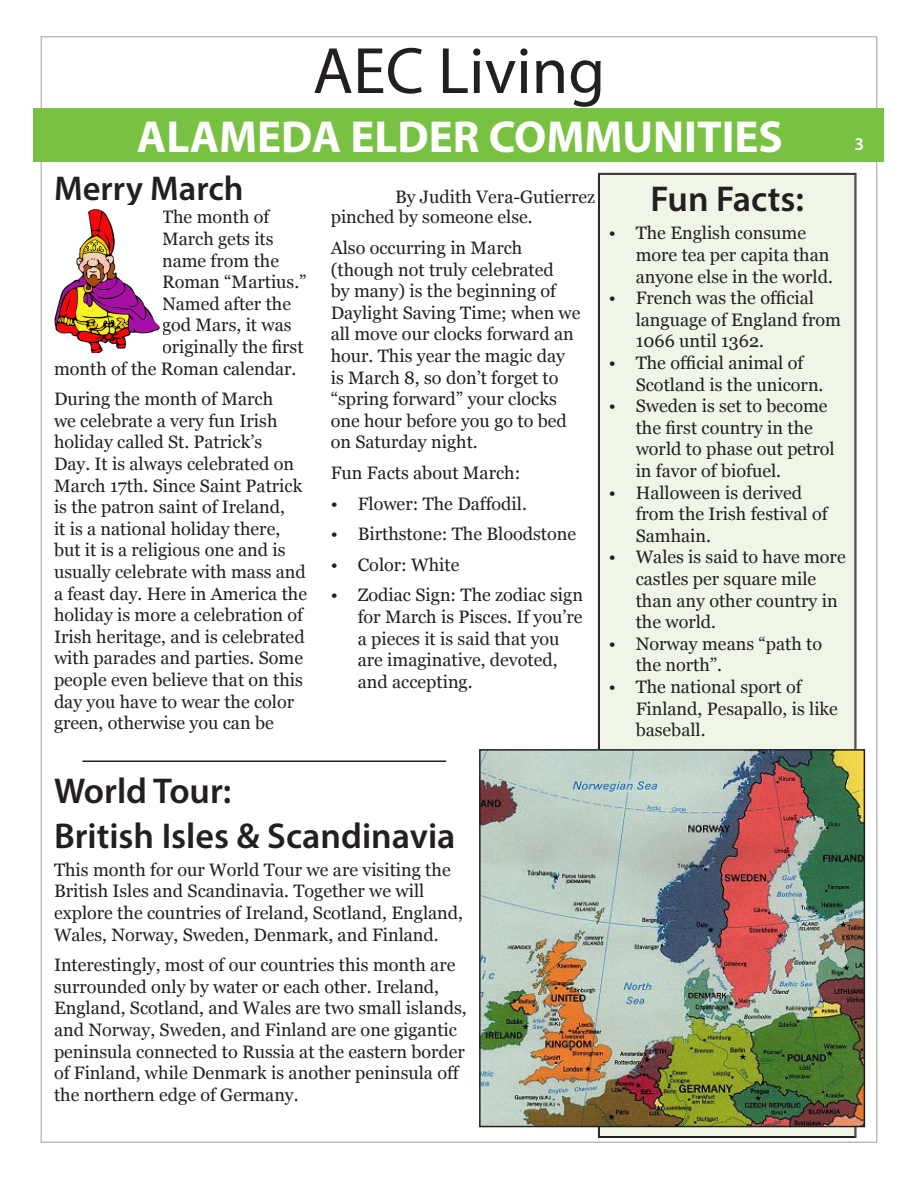
<style>
.page{position:relative;width:918px;height:1188px;background:#fff}
.page>*{position:absolute;margin:0;border:0;box-sizing:border-box;transform-origin:0 0}
.t1{font:66px "Myriad Pro";color:#231f20}
.t2{font:700 45px "Myriad Pro";color:#fff}
.t3{font:600 36px "Myriad Pro";color:#231f20}
.t4{font:600 34.5px "Myriad Pro";color:#231f20}
.t5{font:18px/21.6px "Georgia";color:#231f20}
.t6{font:600 18px "Myriad Pro";color:#fff}
</style>
<div class="page">
<div style="left:598px;top:173px;width:258px;height:965px;background:#eff6e8"></div>
<div style="left:34px;top:108px;width:850px;height:54px;background:#79c142"></div>
<img style="left:482px;top:752px;width:380px;height:372px">
<div style="left:479px;top:749px;width:386px;height:378px;border:2px solid #231f20"></div>
<hr style="left:82px;top:760px;width:364px;height:2px;background:#231f20">
<img style="left:54px;top:209px;width:106px;height:143px">
<p class="t1" style="left:313px;top:30px;width:294px">AEC Living</p>
<p class="t2" style="left:137px;top:107px;width:647px">ALAMEDA ELDER COMMUNITIES</p>
<p class="t4" style="left:54px;top:167px;width:191px">Merry March</p>
<p class="t5" style="left:162px;top:207px;width:109px">The month of</p>
<p class="t5" style="left:162px;top:228px;width:113px">March gets its</p>
<p class="t5" style="left:162px;top:250px;width:119px">name from the</p>
<p class="t5" style="left:162px;top:271px;width:146px">Roman “Martius.”</p>
<p class="t5" style="left:162px;top:293px;width:131px">Named after the</p>
<p class="t5" style="left:162px;top:315px;width:131px">god Mars, it was</p>
<p class="t5" style="left:162px;top:336px;width:143px">originally the first</p>
<p class="t5" style="left:54px;top:358px;width:244px">month of the Roman calendar.</p>
<p class="t5" style="left:54px;top:388px;width:255px">During the month of March<br>we celebrate a very fun Irish holiday called St. Patrick’s<br>Day. It is always celebrated on<br>March 17th. Since Saint Patrick is the patron saint of Ireland,<br>it is a national holiday there, but it is a religious one and is usually celebrate with mass and a feast day. Here in America the holiday is more a celebration of<br>Irish heritage, and is celebrated with parades and parties. Some people even believe that on this day you have to wear the color green, otherwise you can be</p>
<p class="t5" style="left:395px;top:187px;width:202px">By Judith Vera-Gutierrez</p>
<p class="t5" style="left:331px;top:207px;width:204px">pinched by someone else.</p>
<p class="t5" style="left:331px;top:237px;width:251px">Also occurring in March (though not truly celebrated<br>by many) is the beginning of<br>Daylight Saving Time; when we all move our clocks forward an hour. This year the magic day is March 8, so don’t forget to “spring forward” your clocks one hour before you go to bed on Saturday night.</p>
<p class="t5" style="left:331px;top:462px;width:191px">Fun Facts about March:</p>
<p class="t5" style="left:331px;top:493px;width:198px">• Flower: The Daffodil.</p>
<p class="t5" style="left:331px;top:523px;width:247px">• Birthstone: The Bloodstone</p>
<p class="t5" style="left:331px;top:554px;width:130px">• Color: White</p>
<p class="t5" style="left:358px;top:585px;width:227px;text-indent:-27px">• Zodiac Sign: The zodiac sign for March is Pisces. If you’re a pieces it is said that you are imaginative, devoted, and accepting.</p>
<p class="t3" style="left:650px;top:176px;width:155px">Fun Facts:</p>
<p class="t5" style="left:636px;top:223px;width:199px;text-indent:-27px">• The English consume more tea per capita than anyone else in the world.</p>
<p class="t5" style="left:636px;top:288px;width:207px;text-indent:-27px">• French was the official language of England from<br>1066 until 1362.</p>
<p class="t5" style="left:636px;top:352px;width:189px;text-indent:-27px">• The official animal of<br>Scotland is the unicorn.</p>
<p class="t5" style="left:636px;top:396px;width:201px;text-indent:-27px">• Sweden is set to become the first country in the world to phase out petrol in favor of biofuel.</p>
<p class="t5" style="left:636px;top:482px;width:193px;text-indent:-27px">• Halloween is derived from the Irish festival of<br>Samhain.</p>
<p class="t5" style="left:636px;top:547px;width:212px;text-indent:-27px">• Wales is said to have more castles per square mile than any other country in the world.</p>
<p class="t5" style="left:636px;top:633px;width:188px;text-indent:-27px">• Norway means “path to the north”.</p>
<p class="t5" style="left:636px;top:676px;width:204px;text-indent:-27px">• The national sport of<br>Finland, Pesapallo, is like baseball.</p>
<p class="t6" style="left:854px;top:133px;width:11px">3</p>
<p class="t3" style="left:54px;top:768px;width:179px">World Tour:</p>
<p class="t3" style="left:54px;top:813px;width:403px">British Isles &amp; Scandinavia</p>
<p class="t5" style="left:54px;top:859px;width:411px">This month for our World Tour we are visiting the British Isles and Scandinavia. Together we will explore the countries of Ireland, Scotland, England, Wales, Norway, Sweden, Denmark, and Finland.</p>
<p class="t5" style="left:54px;top:955px;width:414px">Interestingly, most of our countries this month are surrounded only by water or each other. Ireland, England, Scotland, and Wales are two small islands, and Norway, Sweden, and Finland are one gigantic peninsula connected to Russia at the eastern border of Finland, while Denmark is another peninsula off the northern edge of Germany.</p>
</div>
